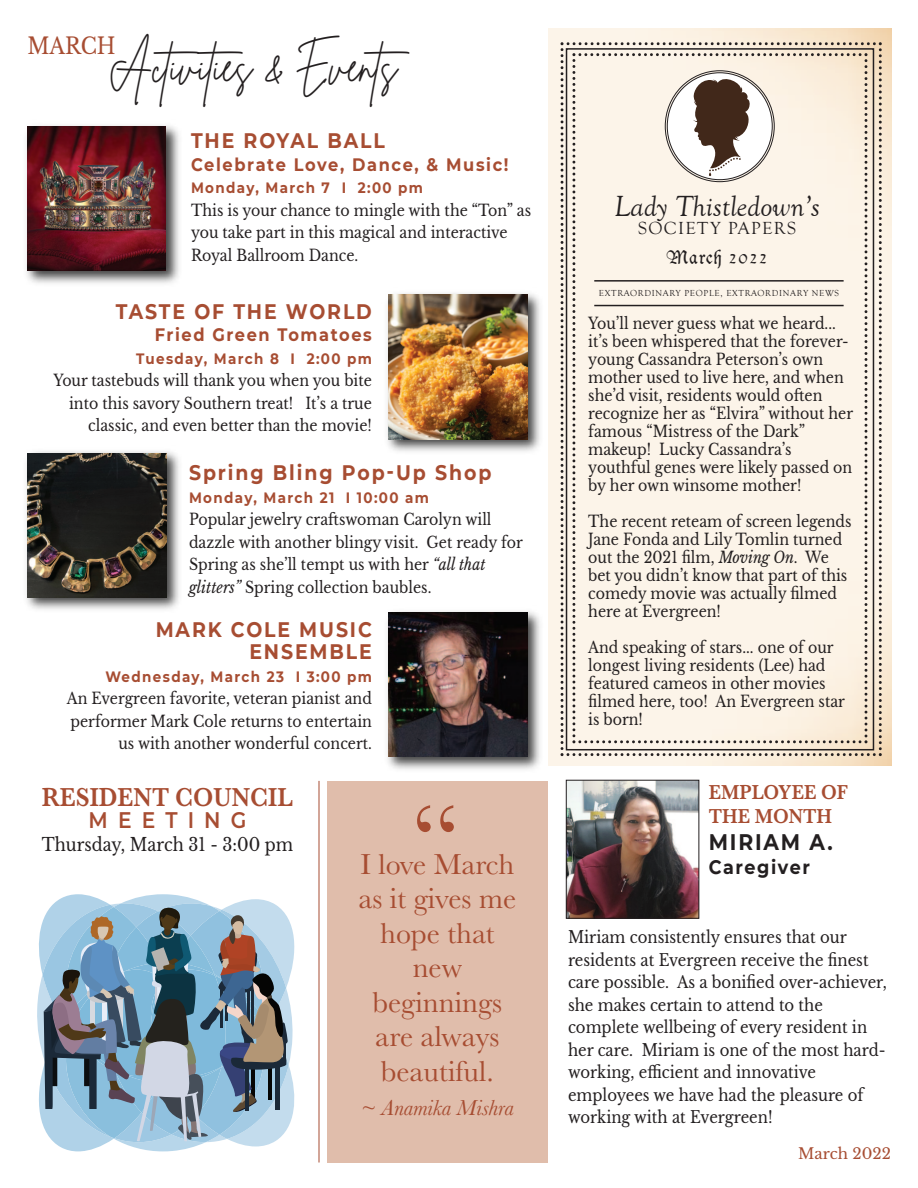
<style>
.page{position:relative;width:918px;height:1188px;background:#fff}
.page>*{position:absolute;margin:0;border:0;box-sizing:border-box;transform-origin:0 0}
.t1{font:105px "Baskerville";color:#a74d32}
.t2{font:45px "Brittany Signature";color:#231f20;scale:.9 1}
.t3{font:30px/34.5px "Baskerville";color:#a74d32;text-align:center}
.t4{font:italic 30px "Goudy Old Style T";color:#231f20}
.t5{font:600 27px "Baskerville";color:#a74d32;scale:.9 1}
.t6{font:italic 22.5px "Baskerville";color:#a74d32}
.t7{font:700 22.5px "Montserrat";letter-spacing:.09em;color:#231f20;scale:.9 1}
.t8{font:600 22.5px "Montserrat";letter-spacing:.5em;color:#a74d32;scale:.9 1}
.t9{font:22.5px "Libre Baskerville";color:#a74d32;scale:.9 1}
.t10{font:700 21px/22.5px "Montserrat";letter-spacing:.1em;color:#a74d32;text-align:right;scale:.9 1}
.t11{font:600 21px/24px "Baskerville";color:#a74d32;scale:.9 1}
.t12{font:700 19.5px "Montserrat";letter-spacing:.09em;color:#231f20;scale:.9 1}
.t13{font:700 18px "Montserrat";letter-spacing:.1em;color:#a74d32;scale:.9 1}
.t14{font:18px "Libre Baskerville";color:#231f20;scale:.9 1}
.t15{font:18px "Goudy Old Style T";letter-spacing:.075em;color:#231f20}
.t16{font:18px "Dukeplus";letter-spacing:.075em;color:#231f20}
.t17{font:16.5px/22.5px "Libre Baskerville";color:#231f20;scale:.9 1}
.t18{font:15.75px/18px "Libre Baskerville";color:#231f20;scale:.9 1}
.t19{font:700 15px "Montserrat";letter-spacing:.1em;color:#a74d32;scale:.9 1}
.t20{font:15px "Libre Baskerville";color:#a74d32}
.t21{font:9px "Goudy Old Style T";letter-spacing:.075em;color:#231f20}
.s1{font-style:italic}
</style>
<div class="page">
<div style="left:328px;top:781px;width:220px;height:381px;background:#e0bdab"></div>
<img style="left:548px;top:28px;width:288px;height:738px">
<img style="left:568px;top:782px;width:129px;height:135px">
<div style="left:566px;top:780px;width:133px;height:139px;border:1px solid #231f20"></div>
<img style="left:26px;top:125px;width:153px;height:159px">
<img style="left:27px;top:126px;width:139px;height:144px">
<img style="left:387px;top:293px;width:153px;height:159px">
<img style="left:388px;top:295px;width:139px;height:144px">
<img style="left:387px;top:611px;width:153px;height:159px">
<img style="left:388px;top:612px;width:139px;height:144px">
<img style="left:26px;top:451px;width:153px;height:159px">
<img style="left:27px;top:453px;width:139px;height:144px">
<svg style="left:561px;top:42px;width:321px;height:714px;background:#f0e8dd"></svg>
<hr style="left:594px;top:280px;width:250px;height:2px;background:#231f20">
<hr style="left:594px;top:305px;width:250px;height:1px;background:#231f20">
<hr style="left:319px;top:781px;width:1px;height:382px;background:#a74d32">
<svg style="left:37px;top:894px;width:257px;height:257px;background:#8ca4b5"></svg>
<h2 class="t2" style="left:109px;top:36px;width:348px">Activities &amp; Events</h2>
<h3 class="t9" style="left:27px;top:33px;width:100px">MARCH</h3>
<h3 class="t10" style="left:191px;top:130px;width:217px">THE ROYAL BALL</h3>
<p class="t13" style="left:191px;top:154px;width:354px">Celebrate Love, Dance, &amp; Music!</p>
<p class="t19" style="left:191px;top:179px;width:259px">Monday, March 7 I 2:00 pm</p>
<p class="t18" style="left:191px;top:199px;width:379px;line-height:22.5px">This is your chance to mingle with the “Ton” as you take part in this magical and interactive<br>Royal Ballroom Dance.</p>
<h3 class="t10" style="left:116px;top:300px;width:286px">TASTE OF THE WORLD</h3>
<p class="t13" style="left:155px;top:324px;width:243px">Fried Green Tomatoes</p>
<p class="t19" style="left:136px;top:349px;width:264px">Tuesday, March 8 I 2:00 pm</p>
<p class="t18" style="left:53px;top:370px;width:355px;line-height:22.5px;text-align:right">Your tastebuds will thank you when you bite into this savory Southern treat! It’s a true classic, and even better than the movie!</p>
<h3 class="t10" style="left:189px;top:461px;width:337px">Spring Bling Pop-Up Shop</h3>
<p class="t19" style="left:189px;top:488px;width:268px">Monday, March 21 I 10:00 am</p>
<p class="t18" style="left:189px;top:509px;width:372px;line-height:22.5px">Popular jewelry craftswoman Carolyn will dazzle with another blingy visit. Get ready for Spring as she’ll tempt us with her <span class="s1">“all that glitters”</span> Spring collection baubles.</p>
<h3 class="t10" style="left:156px;top:618px;width:242px">MARK COLE MUSIC<br>ENSEMBLE</h3>
<p class="t19" style="left:105px;top:667px;width:298px">Wednesday, March 23 I 3:00 pm</p>
<p class="t18" style="left:67px;top:687px;width:341px;line-height:22.5px;text-align:right">An Evergreen favorite, veteran pianist and performer Mark Cole returns to entertain us with another wonderful concert.</p>
<h3 class="t5" style="left:42px;top:781px;width:280px">RESIDENT COUNCIL</h3>
<h3 class="t8" style="left:89px;top:806px;width:177px">MEETING</h3>
<p class="t14" style="left:42px;top:833px;width:281px">Thursday, March 31 - 3:00 pm</p>
<h1 class="t1" style="left:413px;top:781px;width:50px">“</h1>
<h3 class="t3" style="left:360px;top:847px;width:155px">I love March</h3>
<h3 class="t3" style="left:358px;top:881px;width:159px">as it gives me hope that new beginnings are always beautiful.</h3>
<h3 class="t6" style="left:361px;top:1095px;width:155px">~ Anamika Mishra</h3>
<h3 class="t4" style="left:614px;top:189px;width:207px">Lady Thistledown’s</h3>
<p class="t15" style="left:638px;top:218px;width:159px">SOCIETY PAPERS</p>
<p class="t16" style="left:667px;top:249px;width:102px">March 2022</p>
<p class="t21" style="left:599px;top:288px;width:241px">EXTRAORDINARY PEOPLE, EXTRAORDINARY NEWS</p>
<p class="t18" style="left:588px;top:315px;width:296px">You’ll never guess what we heard... it’s been whispered that the forever&shy;young Cassandra Peterson’s own mother used to live here, and when she’d visit, residents would often recognize her as “Elvira” without her famous “Mistress of the Dark” makeup! Lucky Cassandra’s youthful genes were likely passed on by her own winsome mother!</p>
<p class="t18" style="left:588px;top:513px;width:294px">The recent reteam of screen legends<br>Jane Fonda and Lily Tomlin turned out the 2021 film, <span class="s1">Moving On</span>. We bet you didn’t know that part of this comedy movie was actually filmed here at Evergreen!</p>
<p class="t18" style="left:588px;top:639px;width:287px">And speaking of stars... one of our longest living residents (Lee) had featured cameos in other movies filmed here, too! An Evergreen star is born!</p>
<h3 class="t11" style="left:709px;top:780px;width:156px">EMPLOYEE OF<br>THE MONTH</h3>
<h3 class="t7" style="left:709px;top:828px;width:139px">MIRIAM A.</h3>
<p class="t12" style="left:709px;top:855px;width:114px">Caregiver</p>
<p class="t17" style="left:568px;top:926px;width:356px">Miriam consistently ensures that our residents at Evergreen receive the finest care possible. As a bonified over-achiever, she makes certain to attend to the complete wellbeing of every resident in her care. Miriam is one of the most hard&shy;working, efficient and innovative employees we have had the pleasure of working with at Evergreen!</p>
<p class="t20" style="left:798px;top:1144px;width:94px">March 2022</p>
</div>
